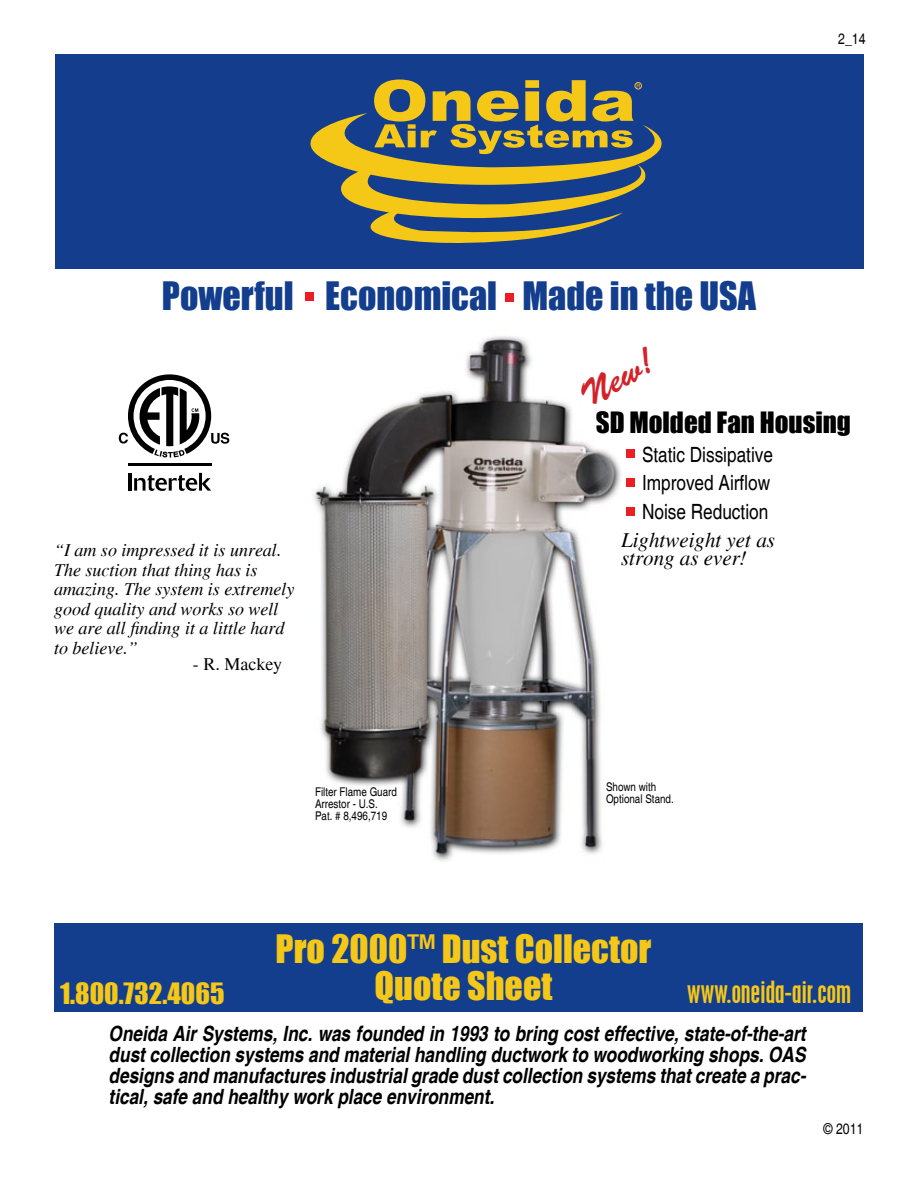
<style>
.page{position:relative;width:918px;height:1188px;background:#fff}
.page>*{position:absolute;margin:0;border:0;box-sizing:border-box;transform-origin:0 0}
.t1{font:36px/37.5px "Impact";color:#f5c717;text-align:center}
.t2{font:36px "Impact";color:#133d8d}
.t3{font:36px "Brush Script Std";color:#d2232a}
.t4{font:condensed 27px "Placard";color:#f5c717}
.t5{font:27px "Impact";color:#000}
.t6{font:27px "Impact";color:#f5c717}
.t7{font:italic 700 condensed 21px/21px "Helvetica";color:#000;text-align:justify}
.t8{font:condensed 21px/28.5px "Helvetica";color:#000}
.t9{font:italic 21px/18px "Times";color:#000}
.t10{font:italic 18px/19.5px "Times";color:#000}
.t11{font:18px "Times";color:#000}
.t12{font:condensed 15px "Helvetica";color:#000}
.t13{font:condensed 12px/12px "Helvetica";color:#000}
</style>
<div class="page">
<img style="left:313px;top:336px;width:308px;height:525px">
<div style="left:55px;top:923px;width:808px;height:89px;background:#133d8d"></div>
<div style="left:55px;top:54px;width:809px;height:214px;background:#143d8d"></div>
<svg style="left:310px;top:80px;width:352px;height:163px"></svg>
<div style="left:635px;top:82px;width:7px;height:7px;border:1px solid #febf3b;border-radius:50%"></div>
<div style="left:305px;top:292px;width:9px;height:9px;background:#ed1d24"></div>
<div style="left:505px;top:293px;width:9px;height:8px;background:#ed1d24"></div>
<div style="left:626px;top:450px;width:9px;height:8px;background:#ed1d24"></div>
<div style="left:626px;top:478px;width:9px;height:9px;background:#ed1d24"></div>
<div style="left:626px;top:507px;width:9px;height:9px;background:#ed1d24"></div>
<hr style="left:128px;top:473px;width:3px;height:18px;background:#000">
<svg style="left:134px;top:473px;width:77px;height:18px"></svg>
<hr style="left:128px;top:464px;width:83px;height:2px;background:#000">
<svg style="left:119px;top:374px;width:110px;height:84px"></svg>
<p class="t12" style="left:838px;top:30px;width:29px">2_14</p>
<h1 class="t2" style="left:162px;top:268px;width:596px">Powerful Economical Made in the USA</h1>
<p class="t10" style="left:54px;top:541px;width:242px">“I am so impressed it is unreal.<br>The suction that thing has is amazing. The system is extremely good quality and works so well we are all finding it a little hard to believe.”</p>
<p class="t11" style="left:193px;top:654px;width:91px">- R. Mackey</p>
<p class="t13" style="left:315px;top:786px;width:84px">Filter Flame Guard<br>Arrestor - U.S.<br>Pat. # 8,496,719</p>
<h1 class="t3" style="left:572px;top:381px;width:81px;rotate:-30deg">New!</h1>
<p class="t8" style="left:642px;top:440px;width:133px">Static Dissipative<br>Improved Airflow<br>Noise Reduction</p>
<p class="t5" style="left:596px;top:402px;width:257px">SD Molded Fan Housing</p>
<p class="t9" style="left:621px;top:532px;width:156px">Lightweight yet as strong as ever!</p>
<p class="t13" style="left:606px;top:781px;width:69px">Shown with<br>Optional Stand.</p>
<h1 class="t1" style="left:276px;top:929px;width:377px">Pro 2000™ Dust Collector<br>Quote Sheet</h1>
<p class="t6" style="left:60px;top:972px;width:166px">1.800.732.4065</p>
<p class="t4" style="left:687px;top:975px;width:166px">www.oneida-air.com</p>
<p class="t7" style="left:109px;top:1024px;width:698px">Oneida Air Systems, Inc. was founded in 1993 to bring cost effective, state-of-the-art dust collection systems and material handling ductwork to woodworking shops. OAS designs and manufactures industrial grade dust collection systems that create a prac&shy;tical, safe and healthy work place environment.</p>
<p class="t12" style="left:824px;top:1120px;width:41px">© 2011</p>
</div>
